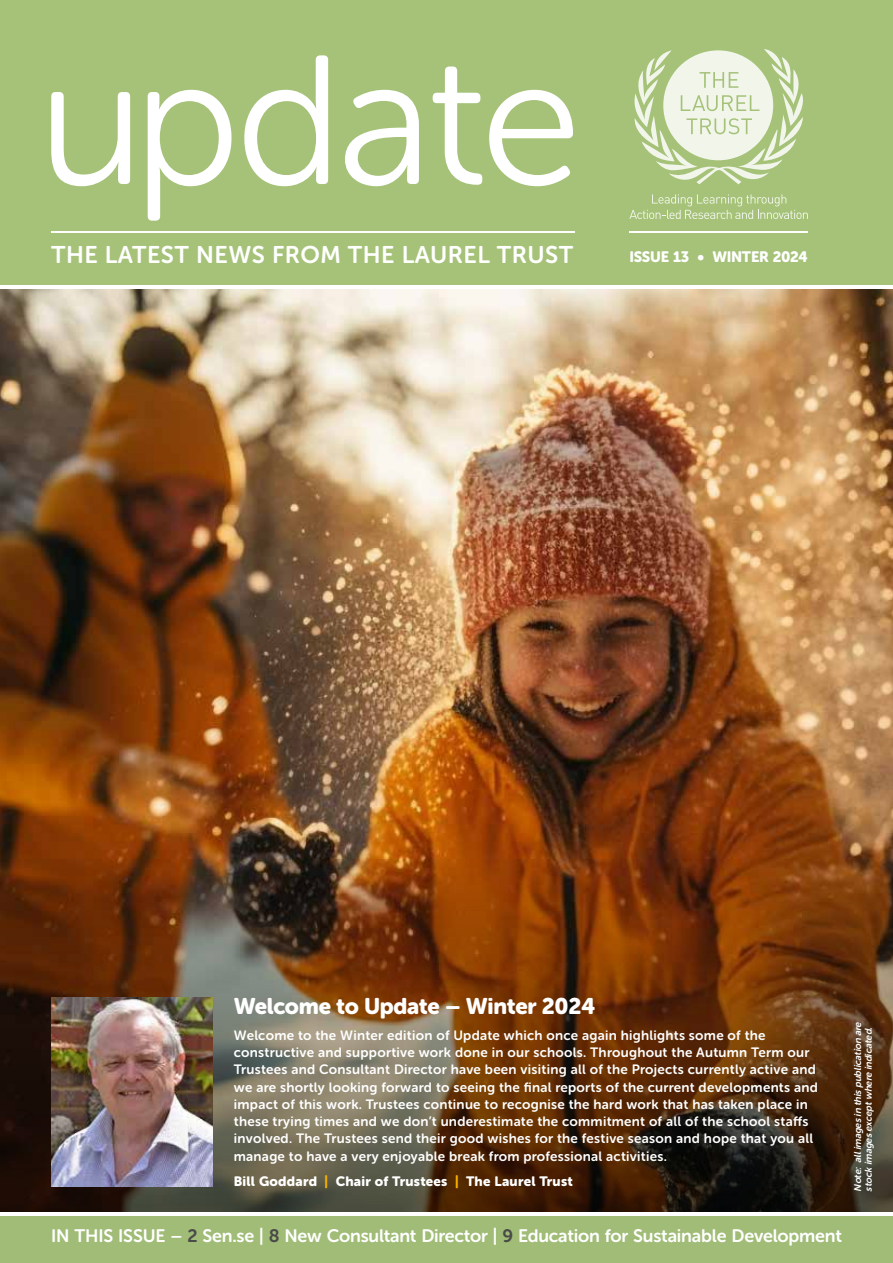
<style>
.page{position:relative;width:893px;height:1263px;background:#fff}
.page>*{position:absolute;margin:0;border:0;box-sizing:border-box;transform-origin:0 0}
.t1{font:183px "Museo Sans Rounded 300";letter-spacing:-.025em;color:#fff}
.t2{font:24px "Museo Sans Rounded 700";letter-spacing:.02em;color:#fff}
.t3{font:22.5px "Museo Sans Rounded 900";letter-spacing:-.01em;color:#fff}
.t4{font:18px "Museo Sans Rounded 700";letter-spacing:-.01em;color:#fff}
.t5{font:15px "Museo Sans Rounded 900";letter-spacing:-.02em;color:#fff}
.t6{font:13.5px/17.2px "Museo Sans Rounded 700";letter-spacing:.02em;color:#fff}
.t7{font:13.5px "Museo Sans Rounded 900";letter-spacing:.02em;color:#fff}
.t8{font:italic 9.75px/10.5px "Museo Sans Rounded 700";color:#fff}
.s1{color:#f9b000}
.s2{color:#4a4a49}
</style>
<div class="page">
<div style="left:0;top:1216px;width:893px;height:47px;background:#a0bc76"></div>
<img style="left:0;top:289px;width:893px;height:570px">
<img style="left:0;top:859px;width:893px;height:353px">
<img style="left:51px;top:997px;width:162px;height:189px">
<div style="left:0;top:0;width:893px;height:285px;background:#a5c278"></div>
<hr style="left:51px;top:232px;width:523px;height:1px;background:#fff">
<hr style="left:629px;top:232px;width:179px;height:1px;background:#fff">
<svg style="left:629px;top:194px;width:179px;height:25px"></svg>
<svg style="left:634px;top:49px;width:169px;height:135px"></svg>
<h1 class="t1" style="left:38px;top:22px;width:544px">update</h1>
<h2 class="t2" style="left:51px;top:241px;width:524px">THE LATEST NEWS FROM THE LAUREL TRUST</h2>
<p class="t5" style="left:629px;top:248px;width:180px">ISSUE 13 • WINTER 2024</p>
<h3 class="t3" style="left:234px;top:993px;width:363px">Welcome to Update – Winter 2024</h3>
<p class="t6" style="left:234px;top:1027px;width:586px">Welcome to the Winter edition of Update which once again highlights some of the constructive and supportive work done in our schools. Throughout the Autumn Term our Trustees and Consultant Director have been visiting all of the Projects currently active and we are shortly looking forward to seeing the final reports of the current developments and impact of this work. Trustees continue to recognise the hard work that has taken place in these trying times and we don’t underestimate the commitment of all of the school staffs involved. The Trustees send their good wishes for the festive season and hope that you all manage to have a very enjoyable break from professional activities.</p>
<p class="t7" style="left:234px;top:1174px;width:340px">Bill Goddard <span class="s1">|</span> Chair of Trustees <span class="s1">|</span> The Laurel Trust</p>
<p class="t8" style="left:853px;top:1191px;width:173px;rotate:-90deg">Note: allimagesin thispublication are stock imagesexceptwhere indicated.</p>
<h3 class="t4" style="left:51px;top:1226px;width:792px">IN THIS ISSUE – <span class="s2">2</span> Sen.se | <span class="s2">8</span> New Consultant Director | <span class="s2">9</span> Education for Sustainable Development</h3>
</div>
